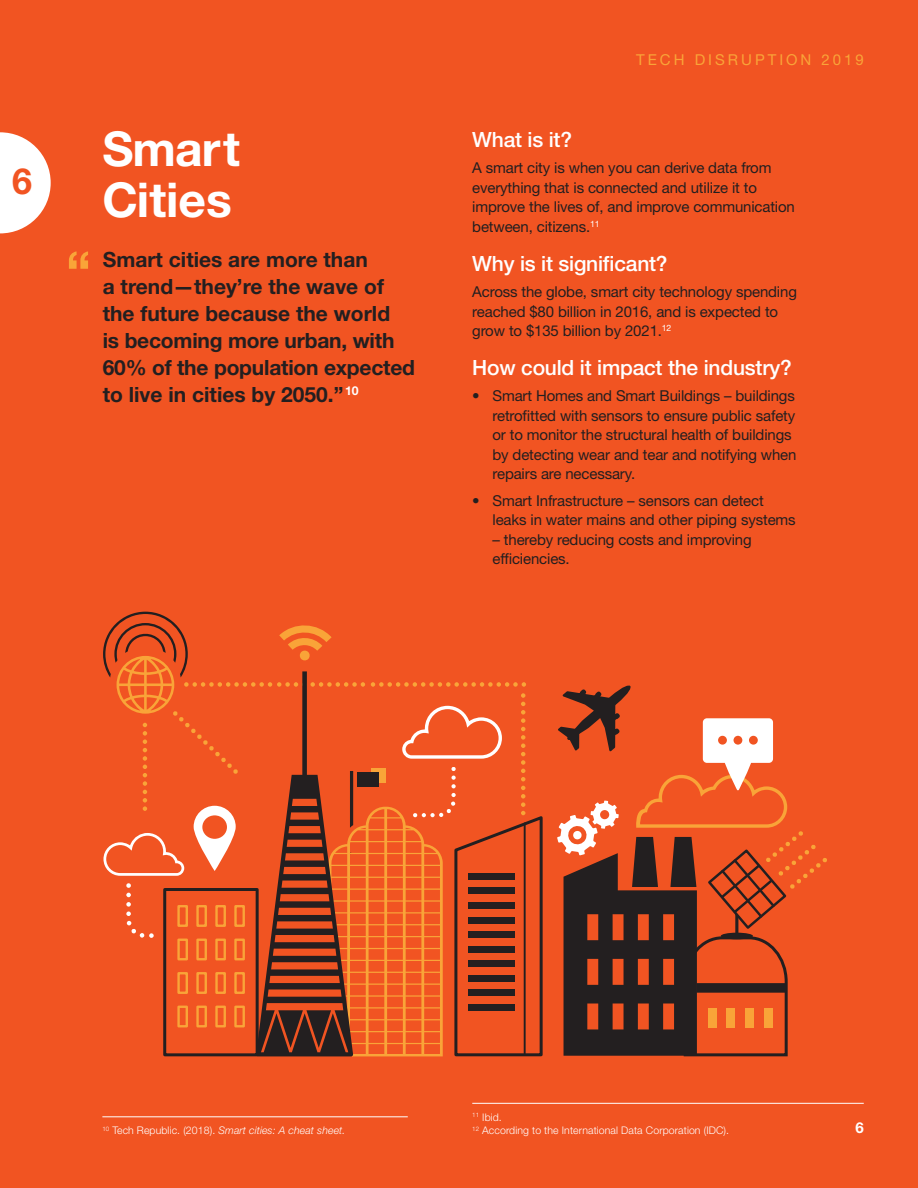
<style>
.page{position:relative;width:918px;height:1188px;background:#f15422}
.page>*{position:absolute;margin:0;border:0;box-sizing:border-box;transform-origin:0 0}
.White_Header{font:700 48px "Helvetica Neue LT Std";color:#fff}
.White_Header-2{font:700 36px "Helvetica Neue LT Std";color:#f15422}
.t1{font:700 21px/27px "Helvetica Neue LT Std";color:#231f20}
.White_Subheader{font:500 21px "Helvetica Neue LT Std";letter-spacing:-.01em;color:#fff}
.body_copy{font:15px/19.5px "Helvetica Neue LT Std";letter-spacing:-.01em;color:#231f20}
.t2{font:15px "Helvetica Neue LT Std";letter-spacing:.2em;color:#f9a438}
.t3{font:700 15px "Helvetica Neue LT Std";color:#fff}
.Reference{font:300 10.5px "Helvetica Neue LT Std";letter-spacing:.01em;color:#fff}
.Reference-2{font:italic 300 10.5px "Helvetica Neue LT Std";letter-spacing:.01em;color:#fff}
.s1{font-style:normal}
</style>
<div class="page">
<hr style="left:472px;top:1103px;width:392px;height:1px;background:#fff">
<hr style="left:102px;top:1117px;width:306px;height:1px;background:#fff">
<svg style="left:0;top:132px;width:51px;height:101px"></svg>
<svg style="left:69px;top:251px;width:19px;height:18px"></svg>
<svg style="left:103px;top:612px;width:440px;height:445px"></svg>
<svg style="left:557px;top:685px;width:270px;height:372px"></svg>
<div style="left:721px;top:933px;width:32px;height:6px;background:#231f20;border-radius:50%"></div>
<p class="White_Header-2" style="left:12px;top:159px;width:22px">6</p>
<p class="White_Header" style="left:102px;top:119px;width:139px">Smart</p>
<p class="White_Header" style="left:102px;top:170px;width:131px">Cities</p>
<p class="t1" style="left:103px;top:246px;width:314px">Smart cities are more than<br>a trend—they’re the wave of the future because the world<br>is becoming more urban, with<br>60% of the population expected to live in cities by 2050.” <sup>10</sup></p>
<p class="t2" style="left:636px;top:50px;width:229px">TECH DISRUPTION 2019</p>
<p class="White_Subheader" style="left:472px;top:127px;width:101px">What is it?</p>
<p class="body_copy" style="left:472px;top:158px;width:324px">A smart city is when you can derive data from everything that is connected and utilize it to improve the lives of, and improve communication between, citizens.<sup>11</sup></p>
<p class="White_Subheader" style="left:472px;top:251px;width:197px">Why is it significant?</p>
<p class="body_copy" style="left:472px;top:282px;width:326px">Across the globe, smart city technology spending reached $80 billion in 2016, and is expected to grow to $135 billion by 2021.<sup>12</sup></p>
<p class="White_Subheader" style="left:472px;top:355px;width:321px">How could it impact the industry?</p>
<p class="body_copy" style="left:493px;top:386px;width:305px;text-indent:-20px">• Smart Homes and Smart Buildings – buildings retrofitted with sensors to ensure public safety or to monitor the structural health of buildings by detecting wear and tear and notifying when repairs are necessary.</p>
<p class="body_copy" style="left:493px;top:490px;width:305px;text-indent:-20px">• Smart Infrastructure – sensors can detect leaks in water mains and other piping systems</p>
<p class="body_copy" style="left:493px;top:529px;width:261px">– thereby reducing costs and improving efficiencies.</p>
<p class="Reference-2" style="left:102px;top:1124px;width:244px"><sup>10</sup> <span class="s1">Tech Republic. (2018).</span> Smart cities: A cheat sheet.</p>
<p class="Reference" style="left:472px;top:1110px;width:31px"><sup>11</sup> Ibid.</p>
<p class="Reference" style="left:472px;top:1124px;width:258px"><sup>12</sup> According to the International Data Corporation (IDC).</p>
<p class="t3" style="left:856px;top:1118px;width:10px">6</p>
</div>
